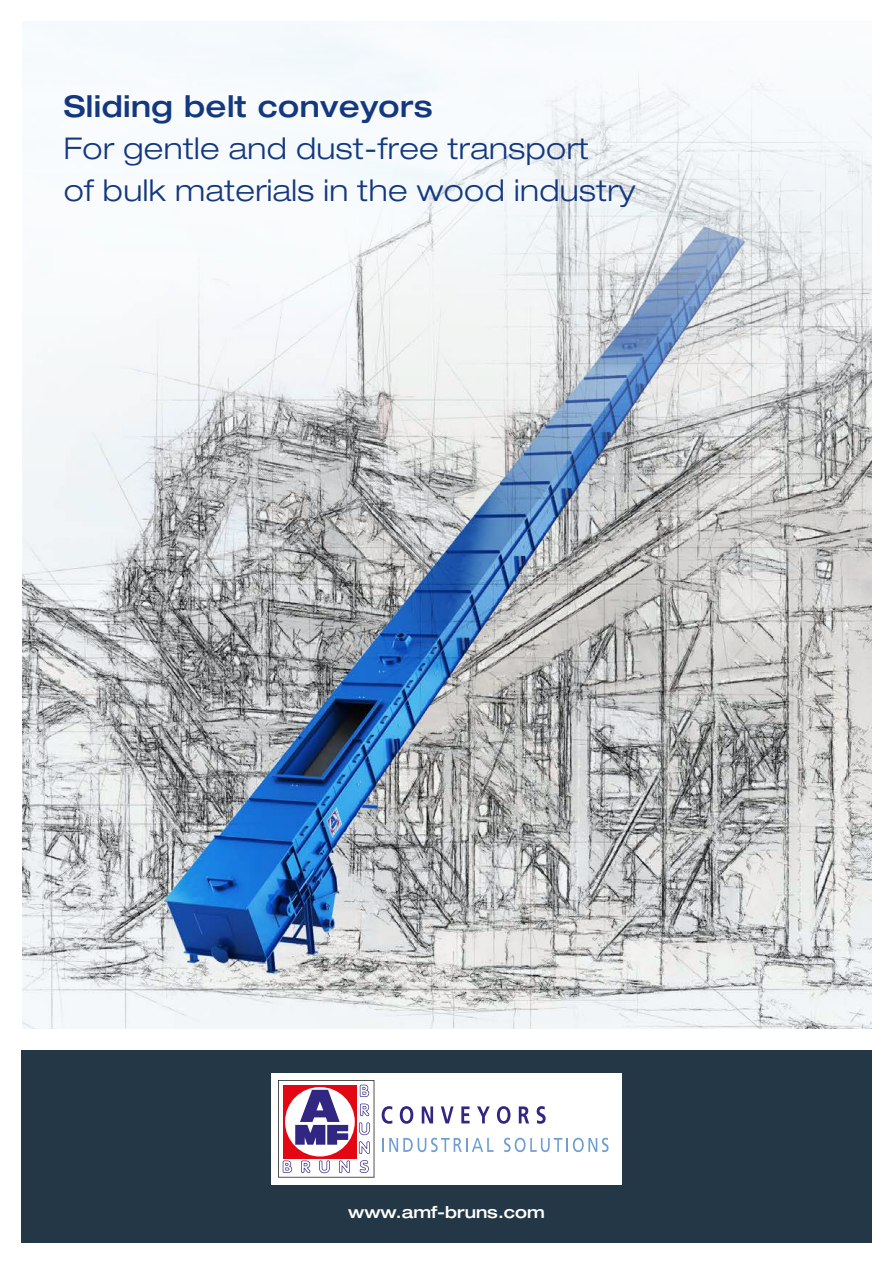
<style>
.page{position:relative;width:893px;height:1263px;background:#fff}
.page>*{position:absolute;margin:0;border:0;box-sizing:border-box;transform-origin:0 0}
.t1{font:300 expanded 30px/42px "Helvetica Neue";letter-spacing:.015em;color:#14387f}
.t2{font:500 expanded 30px "Helvetica Neue";letter-spacing:.015em;color:#14387f}
.t3{font:500 expanded 16.5px "Helvetica Neue";color:#fff}
</style>
<div class="page">
<img style="left:22px;top:521px;width:850px;height:507px">
<div style="left:21px;top:1050px;width:851px;height:192px;background:#243746"></div>
<svg style="left:22px;top:21px;width:850px;height:500px;fill:#f2f6f8"></svg>
<div style="left:271px;top:1073px;width:351px;height:112px;background:#fff"></div>
<svg style="left:382px;top:1138px;width:112px;height:14px"></svg>
<svg style="left:504px;top:1138px;width:105px;height:14px"></svg>
<svg style="left:278px;top:1080px;width:96px;height:97px"></svg>
<svg style="left:382px;top:1106px;width:10px;height:18px"></svg>
<svg style="left:400px;top:1106px;width:13px;height:18px"></svg>
<svg style="left:422px;top:1106px;width:11px;height:17px"></svg>
<svg style="left:441px;top:1106px;width:13px;height:17px"></svg>
<svg style="left:461px;top:1106px;width:9px;height:17px"></svg>
<svg style="left:477px;top:1106px;width:13px;height:17px"></svg>
<svg style="left:497px;top:1106px;width:13px;height:18px"></svg>
<svg style="left:519px;top:1106px;width:10px;height:17px"></svg>
<svg style="left:537px;top:1106px;width:9px;height:18px"></svg>
<p class="t2" style="left:64px;top:88px;width:371px">Sliding belt conveyors</p>
<p class="t1" style="left:64px;top:127px;width:573px">For gentle and dust-free transport<br>of bulk materials in the wood industry</p>
<p class="t3" style="left:348px;top:1202px;width:198px">www.amf-bruns.com</p>
</div>
